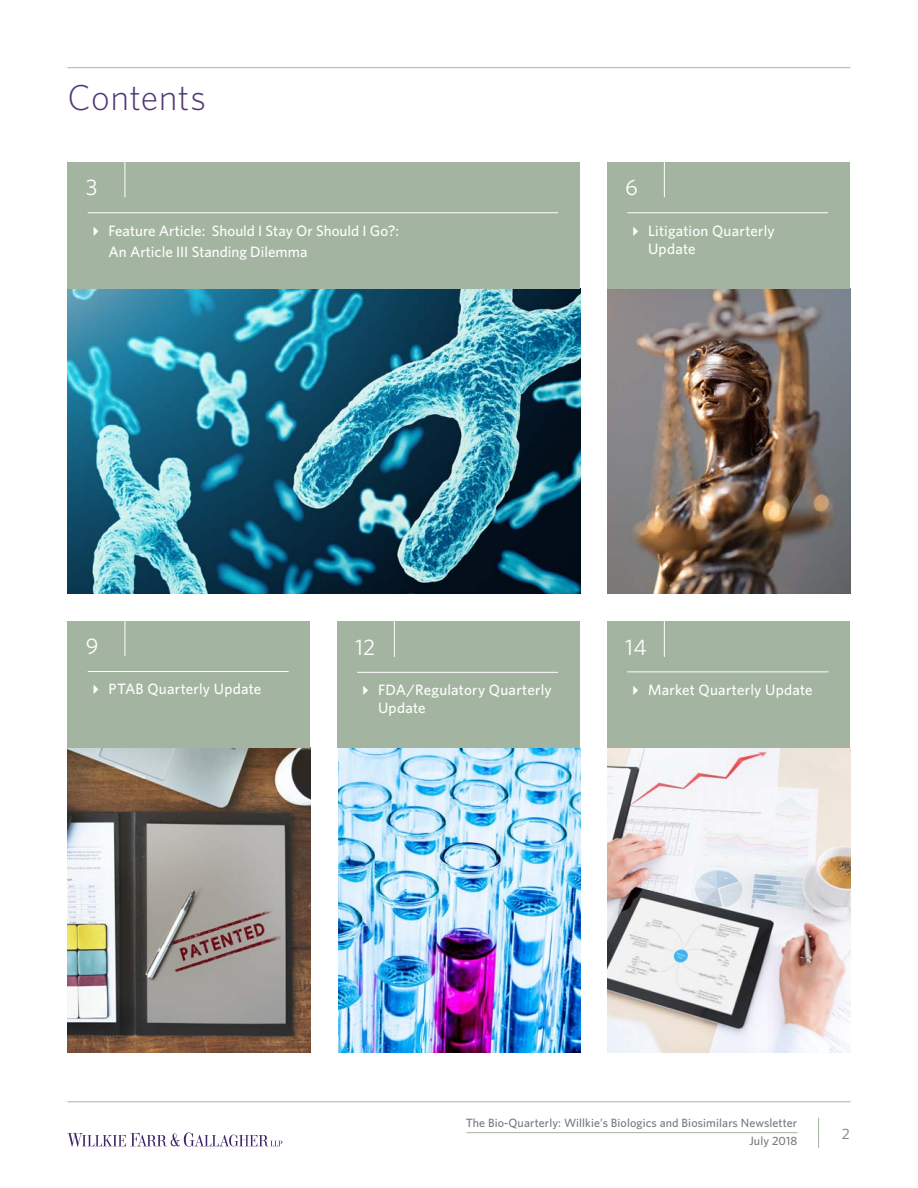
<style>
.page{position:relative;width:918px;height:1188px;background:#fff}
.page>*{position:absolute;margin:0;border:0;box-sizing:border-box;transform-origin:0 0}
.Article_First_Page{font:300 36px "Whitney";letter-spacing:.01em;color:#513877}
.TOC_-_page_number{font:22.5px "Whitney";color:#fff}
.TOC_-_Article_Titles{font:500 15px/18px "Whitney";letter-spacing:.01em;color:#fff}
.Footer_-_Page_Number{font:15px "Whitney";color:#76787b}
.Footer_-_Business_Re{font:500 12px "Whitney";letter-spacing:.01em;color:#76787b}
</style>
<div class="page">
<svg style="left:68px;top:1132px;width:214px;height:15px"></svg>
<hr style="left:68px;top:1102px;width:782px;height:1px;background:#a3b5a0">
<hr style="left:467px;top:1132px;width:330px;height:1px;background:#a3b5a0">
<hr style="left:818px;top:1118px;width:1px;height:30px;background:#a3b5a0">
<hr style="left:68px;top:67px;width:782px;height:1px;background:#a3b5a0">
<img style="left:608px;top:748px;width:242px;height:305px">
<img style="left:338px;top:748px;width:243px;height:304px">
<img style="left:67px;top:747px;width:243px;height:306px">
<img style="left:608px;top:289px;width:242px;height:305px">
<img style="left:68px;top:289px;width:512px;height:305px">
<div style="left:608px;top:621px;width:242px;height:127px;background:#a3b5a0"></div>
<div style="left:68px;top:621px;width:242px;height:127px;background:#a3b5a0"></div>
<div style="left:608px;top:162px;width:242px;height:127px;background:#a3b5a0"></div>
<div style="left:68px;top:162px;width:512px;height:127px;background:#a3b5a0"></div>
<hr style="left:88px;top:212px;width:470px;height:1px;background:#fff">
<hr style="left:125px;top:145px;width:1px;height:52px;background:#fff">
<div style="left:338px;top:621px;width:242px;height:127px;background:#a3b5a0"></div>
<hr style="left:357px;top:672px;width:201px;height:1px;background:#fff">
<hr style="left:394px;top:604px;width:1px;height:53px;background:#fff">
<hr style="left:627px;top:212px;width:201px;height:1px;background:#fff">
<hr style="left:664px;top:145px;width:1px;height:52px;background:#fff">
<hr style="left:88px;top:671px;width:201px;height:1px;background:#fff">
<hr style="left:125px;top:604px;width:1px;height:52px;background:#fff">
<hr style="left:627px;top:672px;width:202px;height:1px;background:#fff">
<hr style="left:664px;top:604px;width:1px;height:53px;background:#fff">
<p class="Article_First_Page" style="left:68px;top:73px;width:140px">Contents</p>
<p class="TOC_-_page_number" style="left:86px;top:172px;width:13px">3</p>
<p class="TOC_-_Article_Titles" style="left:109px;top:220px;width:292px;line-height:21px">Feature Article: Should I Stay Or Should I Go?:<br>An Article III Standing Dilemma</p>
<p class="TOC_-_page_number" style="left:625px;top:172px;width:14px">6</p>
<p class="TOC_-_Article_Titles" style="left:648px;top:221px;width:128px">Litigation Quarterly<br>Update</p>
<p class="TOC_-_page_number" style="left:86px;top:631px;width:14px">9</p>
<p class="TOC_-_page_number" style="left:625px;top:632px;width:23px">14</p>
<p class="TOC_-_page_number" style="left:355px;top:632px;width:22px">12</p>
<p class="TOC_-_Article_Titles" style="left:109px;top:680px;width:154px">PTAB Quarterly Update</p>
<p class="TOC_-_Article_Titles" style="left:378px;top:681px;width:175px">FDA/Regulatory Quarterly<br>Update</p>
<p class="TOC_-_Article_Titles" style="left:648px;top:681px;width:166px">Market Quarterly Update</p>
<p class="Footer_-_Business_Re" style="left:466px;top:1115px;width:333px">The Bio-Quarterly: Willkie’s Biologics and Biosimilars Newsletter</p>
<p class="Footer_-_Business_Re" style="left:749px;top:1133px;width:49px">July 2018</p>
<p class="Footer_-_Page_Number" style="left:842px;top:1123px;width:10px">2</p>
</div>
